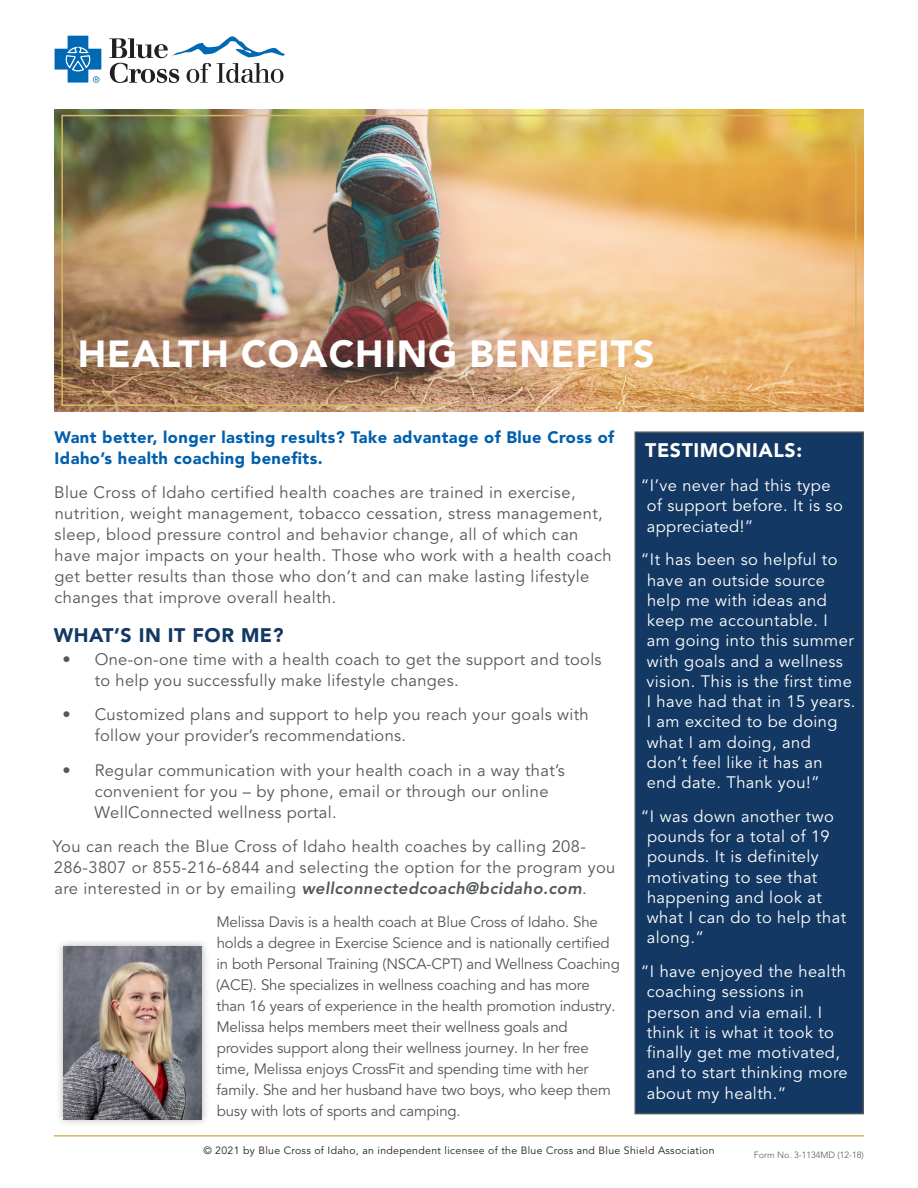
<style>
.page{position:relative;width:918px;height:1188px;background:#fff}
.page>*{position:absolute;margin:0;border:0;box-sizing:border-box;transform-origin:0 0}
.Page_Header{font:900 37.5px "Avenir LT Pro";letter-spacing:.025em;color:#fff}
.Headline{font:900 19.5px "Avenir LT Pro";letter-spacing:.03em;color:#133863}
.Headline-2{font:900 19.5px "Avenir LT Pro";letter-spacing:.03em;color:#fff}
.Body_Copy{font:16.5px/21px "Avenir LT Pro";letter-spacing:.025em;color:#525759}
.Body_Copy-2{font:16.5px/20.2px "Avenir LT Pro";letter-spacing:.025em;color:#fff}
.Intro_Text{font:900 16.5px/21px "Avenir LT Pro";letter-spacing:.025em;color:#0160ae}
.Body_Copy-3{font:15px/21px "Avenir LT Pro";letter-spacing:-.01em;color:#525759}
.t1{font:10.5px "Avenir LT Pro";letter-spacing:.03em;color:#231f20}
._6_Form_Number{font:300 9px "Avenir LT Pro";color:#57585a}
.s1{font-weight:800;font-style:italic}
</style>
<div class="page">
<div style="left:634px;top:431px;width:230px;height:683px;background:#133863;border:2px solid #525759"></div>
<hr style="left:54px;top:1135px;width:810px;height:2px;background:#d6b760">
<svg style="left:55px;top:36px;width:46px;height:47px"></svg>
<svg style="left:109px;top:36px;width:176px;height:47px"></svg>
<img style="left:54px;top:109px;width:810px;height:303px">
<div style="left:61px;top:115px;width:796px;height:291px;border:2px solid #d6b760"></div>
<div style="left:55px;top:939px;width:155px;height:189px;background:#231f20;opacity:.3"></div>
<img style="left:63px;top:946px;width:139px;height:174px">
<p class="Page_Header" style="left:78px;top:332px;width:578px">HEALTH COACHING BENEFITS</p>
<p class="Intro_Text" style="left:54px;top:426px;width:562px">Want better, longer lasting results? Take advantage of Blue Cross of<br>Idaho’s health coaching benefits.</p>
<p class="Body_Copy" style="left:54px;top:482px;width:559px">Blue Cross of Idaho certified health coaches are trained in exercise, nutrition, weight management, tobacco cessation, stress management, sleep, blood pressure control and behavior change, all of which can have major impacts on your health. Those who work with a health coach get better results than those who don’t and can make lasting lifestyle changes that improve overall health.</p>
<p class="Headline" style="left:54px;top:624px;width:231px">WHAT’S IN IT FOR ME?</p>
<p class="Body_Copy" style="left:95px;top:649px;width:508px;text-indent:-32px">• One-on-one time with a health coach to get the support and tools to help you successfully make lifestyle changes.</p>
<p class="Body_Copy" style="left:95px;top:704px;width:495px;text-indent:-32px">• Customized plans and support to help you reach your goals with follow your provider’s recommendations.</p>
<p class="Body_Copy" style="left:95px;top:760px;width:472px;text-indent:-32px">• Regular communication with your health coach in a way that’s convenient for you – by phone, email or through our online<br>WellConnected wellness portal.</p>
<p class="Body_Copy" style="left:53px;top:836px;width:564px">You can reach the Blue Cross of Idaho health coaches by calling 208-<br>286-3807 or 855-216-6844 and selecting the option for the program you are interested in or by emailing <span class="s1">wellconnectedcoach@bcidaho.com</span>.</p>
<p class="Body_Copy-3" style="left:216px;top:912px;width:405px">Melissa Davis is a health coach at Blue Cross of Idaho. She holds a degree in Exercise Science and is nationally certified in both Personal Training (NSCA-CPT) and Wellness Coaching (ACE). She specializes in wellness coaching and has more than 16 years of experience in the health promotion industry.<br>Melissa helps members meet their wellness goals and provides support along their wellness journey. In her free time, Melissa enjoys CrossFit and spending time with her family. She and her husband have two boys, who keep them busy with lots of sports and camping.</p>
<p class="Headline-2" style="left:645px;top:439px;width:158px">TESTIMONIALS:</p>
<p class="Body_Copy-2" style="left:647px;top:476px;width:197px;text-indent:-6px">“I’ve never had this type of support before. It is so appreciated!”</p>
<p class="Body_Copy-2" style="left:647px;top:550px;width:210px;text-indent:-6px">“It has been so helpful to have an outside source help me with ideas and keep me accountable. I<br>am going into this summer with goals and a wellness vision. This is the first time<br>I have had that in 15 years.<br>I am excited to be doing what I am doing, and<br>don’t feel like it has an<br>end date. Thank you!”</p>
<p class="Body_Copy-2" style="left:647px;top:806px;width:201px;text-indent:-6px">“I was down another two pounds for a total of 19 pounds. It is definitely motivating to see that happening and look at what I can do to help that along.”</p>
<p class="Body_Copy-2" style="left:647px;top:962px;width:203px;text-indent:-6px">“I have enjoyed the health coaching sessions in person and via email. I think it is what it took to finally get me motivated, and to start thinking more about my health.”</p>
<p class="t1" style="left:203px;top:1144px;width:513px">© 2021 by Blue Cross of Idaho, an independent licensee of the Blue Cross and Blue Shield Association</p>
<p class="_6_Form_Number" style="left:754px;top:1149px;width:112px">Form No. 3-1134MD (12-18)</p>
</div>
